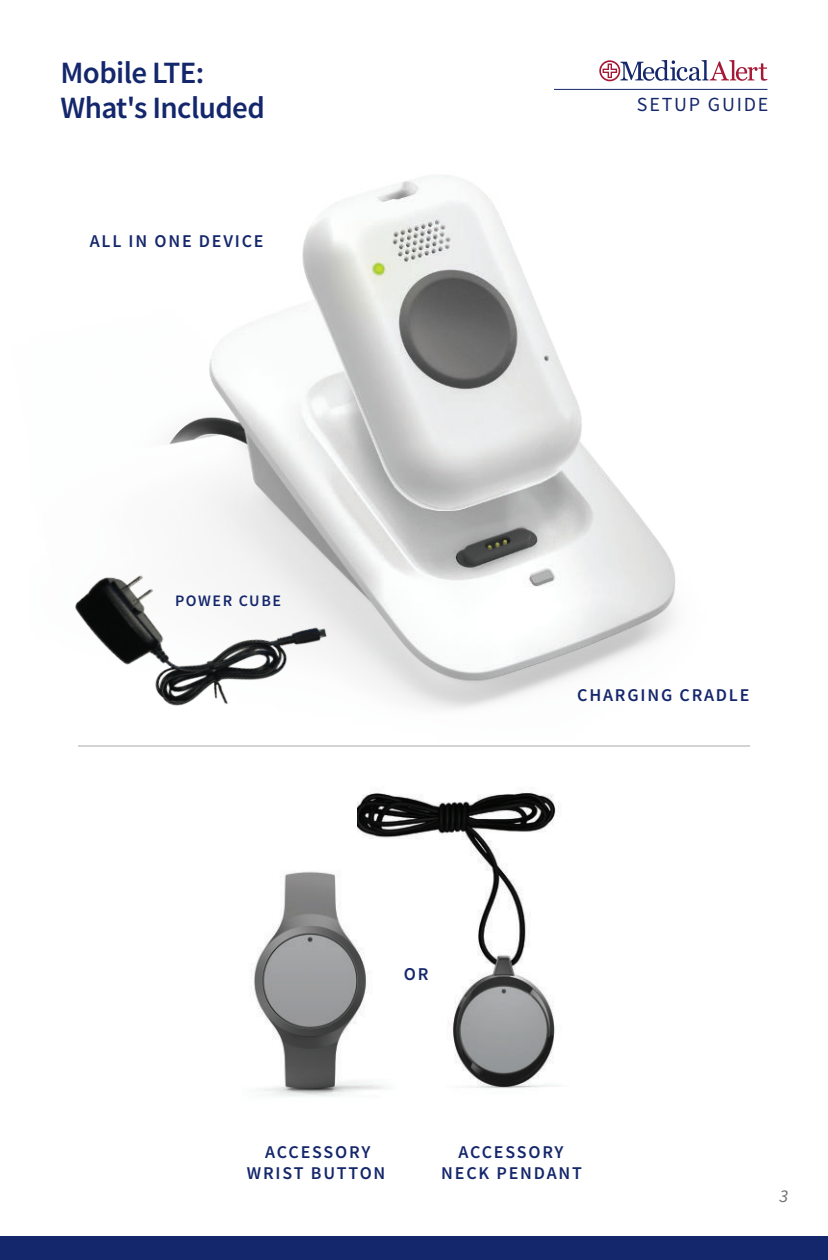
<style>
.page{position:relative;width:828px;height:1260px;background:#fff}
.page>*{position:absolute;margin:0;border:0;box-sizing:border-box;transform-origin:0 0}
.t1{font:600 31px/35px "Source Sans Pro";letter-spacing:-.02em;color:#15276c}
.t2{font:20px "Source Sans Pro";letter-spacing:.09em;color:#15276c}
.t3{font:600 18px "Source Sans Pro";letter-spacing:.1em;color:#15276c}
.t4{font:italic 18px "Source Sans Pro";color:#6d6e71}
.t5{font:600 16px "Source Sans Pro";letter-spacing:.1em;color:#15276c}
</style>
<div class="page">
<div style="left:0;top:1236px;width:828px;height:24px;background:#15276c"></div>
<hr style="left:554px;top:89px;width:213px;height:1px;background:#15276c">
<svg style="left:599px;top:60px;width:168px;height:21px"></svg>
<img style="left:169px;top:175px;width:506px;height:534px">
<img style="left:75px;top:503px;width:294px;height:244px">
<img style="left:357px;top:743px;width:294px;height:346px">
<hr style="left:78px;top:745px;width:672px;height:1px;background:#a8a9ad">
<img style="left:251px;top:840px;width:164px;height:256px">
<h1 class="t1" style="left:61px;top:58px;width:206px">Mobile LTE:<br>What's Included</h1>
<p class="t3" style="left:90px;top:234px;width:175px">ALL IN ONE DEVICE</p>
<p class="t2" style="left:637px;top:92px;width:133px">SETUP GUIDE</p>
<p class="t5" style="left:175px;top:594px;width:108px">POWER CUBE</p>
<p class="t3" style="left:577px;top:687px;width:174px">CHARGING CRADLE</p>
<p class="t3" style="left:404px;top:966px;width:26px">OR</p>
<p class="t3" style="left:265px;top:1144px;width:107px">ACCESSORY</p>
<p class="t3" style="left:459px;top:1144px;width:107px">ACCESSORY</p>
<p class="t3" style="left:247px;top:1166px;width:140px">WRIST BUTTON</p>
<p class="t3" style="left:441px;top:1166px;width:142px">NECK PENDANT</p>
<p class="t4" style="left:779px;top:1188px;width:10px">3</p>
</div>
